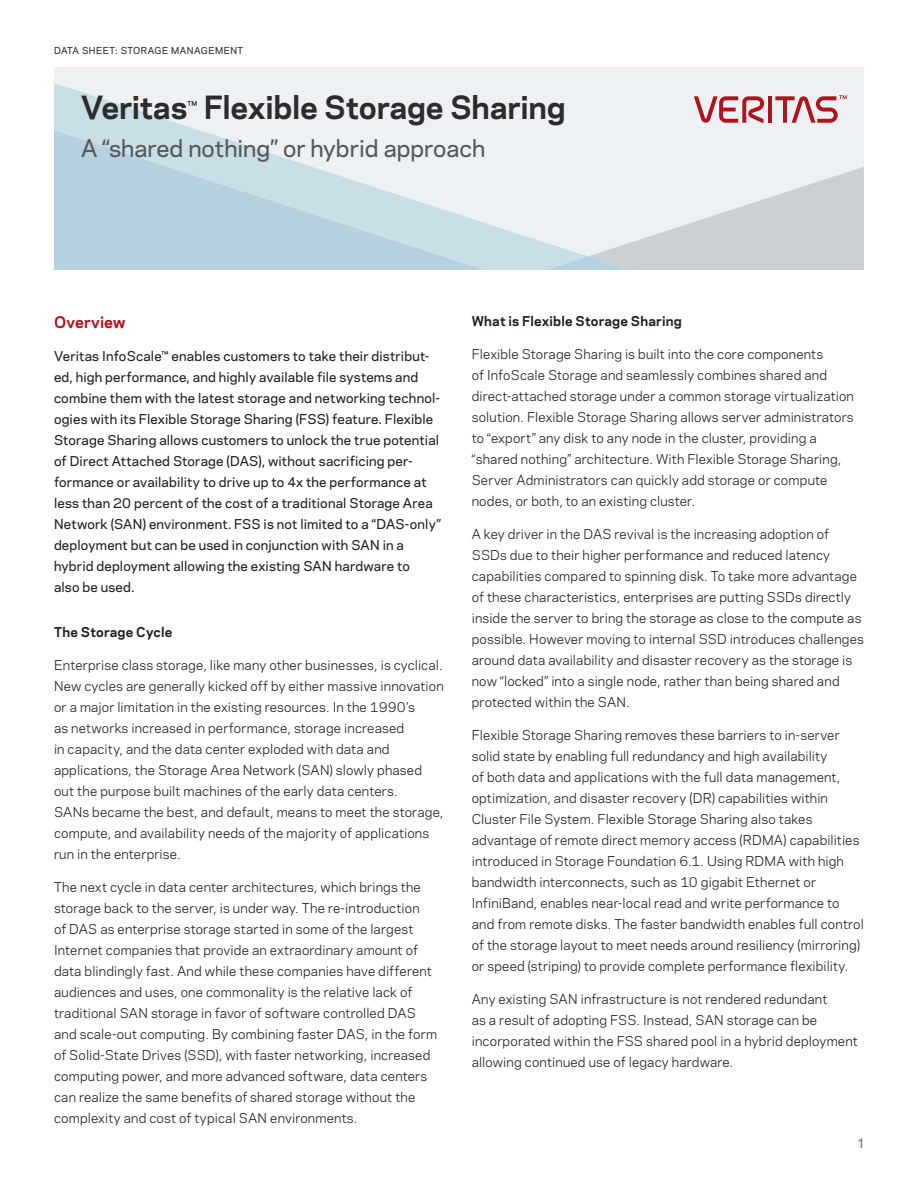
<style>
.page{position:relative;width:918px;height:1188px;background:#fff}
.page>*{position:absolute;margin:0;border:0;box-sizing:border-box;transform-origin:0 0}
.t1{font:700 30px "Polaris";letter-spacing:-.01em;color:#2e2b2c}
.t2{font:500 22.5px "Polaris";color:#57585a}
.t3{font:700 15px "Polaris";letter-spacing:.01em;color:#b0131c}
.t4{font:13.5px "Arial";color:#6c6d70}
.Main_Text{font:12.75px/21px "Polaris";letter-spacing:.015em;color:#231f20}
.t5{font:500 12.75px/21px "Polaris";letter-spacing:.015em;color:#231f20}
.Subhead_2{font:700 12.75px "Polaris";letter-spacing:.01em;color:#231f20}
.t6{font:500 9px "Polaris";letter-spacing:.05em;color:#2e2b2c}
.s1{font-weight:500;font-size:18px}
</style>
<div class="page">
<div style="left:54px;top:68px;width:810px;height:202px;background:#edf1f3"></div>
<svg style="left:54px;top:83px;width:492px;height:187px"></svg>
<svg style="left:54px;top:130px;width:431px;height:140px"></svg>
<svg style="left:546px;top:167px;width:318px;height:103px"></svg>
<hr style="left:768px;top:96px;width:4px;height:27px;background:#b0131c">
<svg style="left:694px;top:96px;width:70px;height:27px"></svg>
<svg style="left:775px;top:95px;width:72px;height:28px"></svg>
<p class="t6" style="left:54px;top:43px;width:191px">DATA SHEET: STORAGE MANAGEMENT</p>
<p class="t1" style="left:81px;top:85px;width:486px">Veritas<span class="s1">™</span> Flexible Storage Sharing</p>
<p class="t2" style="left:81px;top:131px;width:406px">A “shared nothing” or hybrid approach</p>
<p class="t3" style="left:54px;top:311px;width:73px">Overview</p>
<p class="t5" style="left:54px;top:345px;width:388px">Veritas InfoScale™ enables customers to take their distribut&shy;ed, high performance, and highly available file systems and combine them with the latest storage and networking technol&shy;ogies with its Flexible Storage Sharing (FSS) feature. Flexible Storage Sharing allows customers to unlock the true potential of Direct Attached Storage (DAS), without sacrificing per&shy;formance or availability to drive up to 4x the performance at less than 20 percent of the cost of a traditional Storage Area Network (SAN) environment. FSS is not limited to a “DAS-only” deployment but can be used in conjunction with SAN in a hybrid deployment allowing the existing SAN hardware to<br>also be used.</p>
<p class="Subhead_2" style="left:54px;top:623px;width:120px">The Storage Cycle</p>
<p class="Main_Text" style="left:54px;top:654px;width:391px">Enterprise class storage, like many other businesses, is cyclical.<br>New cycles are generally kicked off by either massive innovation or a major limitation in the existing resources. In the 1990’s<br>as networks increased in performance, storage increased<br>in capacity, and the data center exploded with data and applications, the Storage Area Network (SAN) slowly phased out the purpose built machines of the early data centers.<br>SANs became the best, and default, means to meet the storage, compute, and availability needs of the majority of applications run in the enterprise.</p>
<p class="Main_Text" style="left:54px;top:876px;width:385px">The next cycle in data center architectures, which brings the storage back to the server, is under way. The re-introduction<br>of DAS as enterprise storage started in some of the largest Internet companies that provide an extraordinary amount of data blindingly fast. And while these companies have different audiences and uses, one commonality is the relative lack of traditional SAN storage in favor of software controlled DAS and scale-out computing. By combining faster DAS, in the form of Solid-State Drives (SSD), with faster networking, increased computing power, and more advanced software, data centers can realize the same benefits of shared storage without the complexity and cost of typical SAN environments.</p>
<p class="Subhead_2" style="left:472px;top:312px;width:212px">What is Flexible Storage Sharing</p>
<p class="Main_Text" style="left:472px;top:343px;width:384px">Flexible Storage Sharing is built into the core components<br>of InfoScale Storage and seamlessly combines shared and direct-attached storage under a common storage virtualization solution. Flexible Storage Sharing allows server administrators to “export” any disk to any node in the cluster, providing a “shared nothing” architecture. With Flexible Storage Sharing, Server Administrators can quickly add storage or compute nodes, or both, to an existing cluster.</p>
<p class="Main_Text" style="left:472px;top:523px;width:394px">A key driver in the DAS revival is the increasing adoption of SSDs due to their higher performance and reduced latency capabilities compared to spinning disk. To take more advantage of these characteristics, enterprises are putting SSDs directly inside the server to bring the storage as close to the compute as possible. However moving to internal SSD introduces challenges around data availability and disaster recovery as the storage is now “locked” into a single node, rather than being shared and protected within the SAN.</p>
<p class="Main_Text" style="left:472px;top:724px;width:394px">Flexible Storage Sharing removes these barriers to in-server solid state by enabling full redundancy and high availability<br>of both data and applications with the full data management, optimization, and disaster recovery (DR) capabilities within Cluster File System. Flexible Storage Sharing also takes advantage of remote direct memory access (RDMA) capabilities introduced in Storage Foundation 6.1. Using RDMA with high bandwidth interconnects, such as 10 gigabit Ethernet or InfiniBand, enables near-local read and write performance to and from remote disks. The faster bandwidth enables full control of the storage layout to meet needs around resiliency (mirroring) or speed (striping) to provide complete performance flexibility.</p>
<p class="Main_Text" style="left:472px;top:988px;width:388px">Any existing SAN infrastructure is not rendered redundant<br>as a result of adopting FSS. Instead, SAN storage can be incorporated within the FSS shared pool in a hybrid deployment allowing continued use of legacy hardware.</p>
<p class="t4" style="left:857px;top:1134px;width:9px">1</p>
</div>
